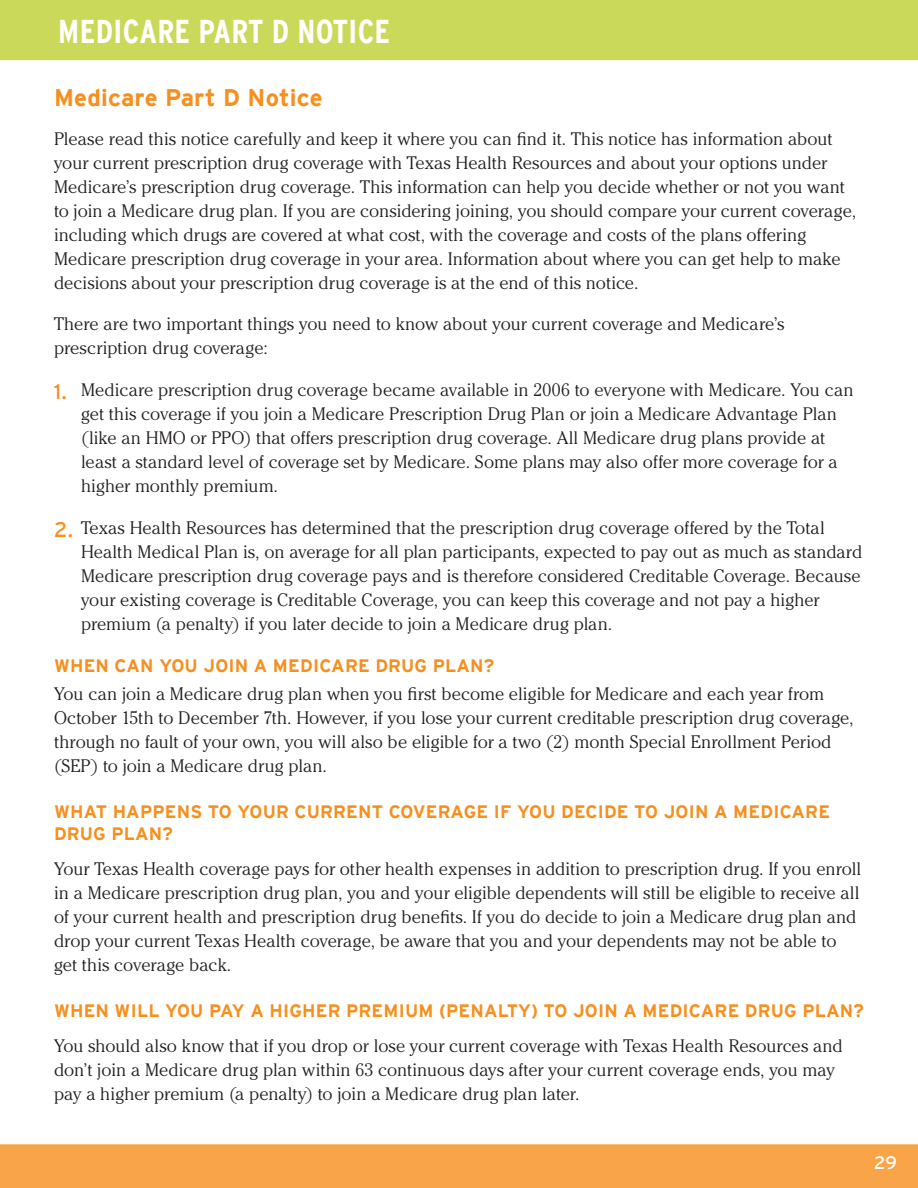
<style>
.page{position:relative;width:918px;height:1188px;background:#fff}
.page>*{position:absolute;margin:0;border:0;box-sizing:border-box;transform-origin:0 0}
.t1{font:700 condensed 33px "Interstate";letter-spacing:.01em;color:#fff}
.t2{font:700 24px "Interstate";letter-spacing:.01em;color:#f68f1e}
.t3{font:300 18px/24px "Cheltenham Std";color:#231f20}
.t4{font:700 18px/21.6px "Interstate";letter-spacing:.01em;color:#f68f1e}
.t5{font:18px "Interstate";color:#fff}
.s1{font-family:"Interstate";font-weight:400;font-size:21px;color:#f68f1e}
</style>
<div class="page">
<div style="left:0;top:0;width:918px;height:60px;background:#cad959"></div>
<div style="left:0;top:1144px;width:918px;height:44px;background:#f9a449"></div>
<h1 class="t1" style="left:58px;top:13px;width:333px">MEDICARE PART D NOTICE</h1>
<h2 class="t2" style="left:54px;top:84px;width:270px">Medicare Part D Notice</h2>
<p class="t3" style="left:54px;top:126px;width:804px">Please read this notice carefully and keep it where you can find it. This notice has information about your current prescription drug coverage with Texas Health Resources and about your options under Medicare’s prescription drug coverage. This information can help you decide whether or not you want to join a Medicare drug plan. If you are considering joining, you should compare your current coverage, including which drugs are covered at what cost, with the coverage and costs of the plans offering Medicare prescription drug coverage in your area. Information about where you can get help to make decisions about your prescription drug coverage is at the end of this notice.</p>
<p class="t3" style="left:54px;top:312px;width:732px">There are two important things you need to know about your current coverage and Medicare’s prescription drug coverage:</p>
<p class="t3" style="left:81px;top:378px;width:774px;text-indent:-27px"><span class="s1">1.</span> Medicare prescription drug coverage became available in 2006 to everyone with Medicare. You can get this coverage if you join a Medicare Prescription Drug Plan or join a Medicare Advantage Plan (like an HMO or PPO) that offers prescription drug coverage. All Medicare drug plans provide at least a standard level of coverage set by Medicare. Some plans may also offer more coverage for a higher monthly premium.</p>
<p class="t3" style="left:81px;top:516px;width:783px;text-indent:-27px"><span class="s1">2.</span> Texas Health Resources has determined that the prescription drug coverage offered by the Total Health Medical Plan is, on average for all plan participants, expected to pay out as much as standard Medicare prescription drug coverage pays and is therefore considered Creditable Coverage. Because your existing coverage is Creditable Coverage, you can keep this coverage and not pay a higher premium (a penalty) if you later decide to join a Medicare drug plan.</p>
<p class="t4" style="left:54px;top:655px;width:442px">WHEN CAN YOU JOIN A MEDICARE DRUG PLAN?</p>
<p class="t3" style="left:54px;top:682px;width:801px">You can join a Medicare drug plan when you first become eligible for Medicare and each year from October 15th to December 7th. However, if you lose your current creditable prescription drug coverage, through no fault of your own, you will also be eligible for a two (2) month Special Enrollment Period (SEP) to join a Medicare drug plan.</p>
<p class="t4" style="left:54px;top:801px;width:778px">WHAT HAPPENS TO YOUR CURRENT COVERAGE IF YOU DECIDE TO JOIN A MEDICARE<br>DRUG PLAN?</p>
<p class="t3" style="left:54px;top:857px;width:809px">Your Texas Health coverage pays for other health expenses in addition to prescription drug. If you enroll in a Medicare prescription drug plan, you and your eligible dependents will still be eligible to receive all of your current health and prescription drug benefits. If you do decide to join a Medicare drug plan and drop your current Texas Health coverage, be aware that you and your dependents may not be able to get this coverage back.</p>
<p class="t4" style="left:54px;top:999px;width:812px">WHEN WILL YOU PAY A HIGHER PREMIUM (PENALTY) TO JOIN A MEDICARE DRUG PLAN?</p>
<p class="t3" style="left:54px;top:1033px;width:790px">You should also know that if you drop or lose your current coverage with Texas Health Resources and don’t join a Medicare drug plan within 63 continuous days after your current coverage ends, you may pay a higher premium (a penalty) to join a Medicare drug plan later.</p>
<p class="t5" style="left:874px;top:1153px;width:24px">29</p>
</div>
